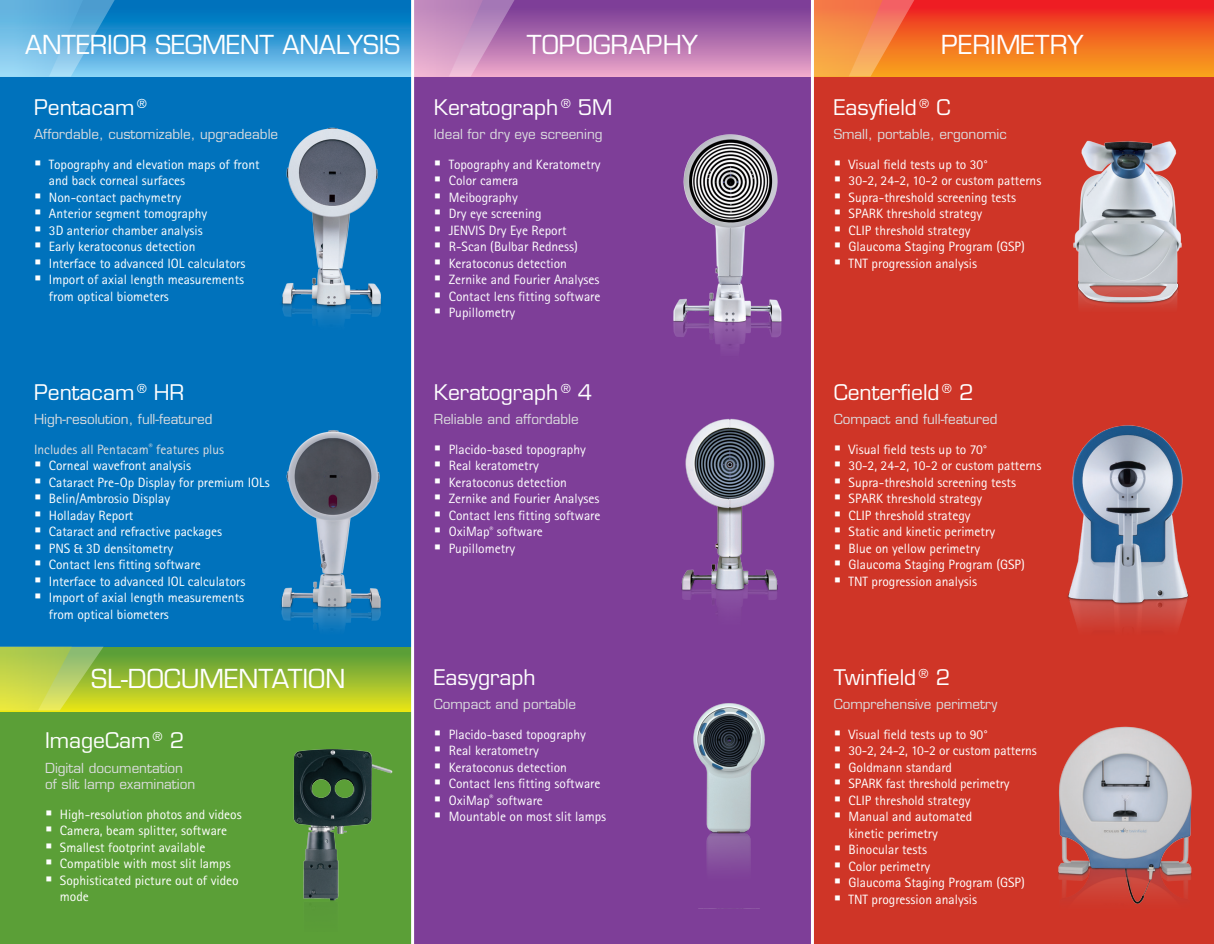
<style>
.page{position:relative;width:1214px;height:944px;background:#fff}
.page>*{position:absolute;margin:0;border:0;box-sizing:border-box;transform-origin:0 0}
.t1{font:25.5px "Eurostile";color:#fff}
.t2{font:21px "Eurostile";color:#fff}
.t3{font:13.5px/16.5px "Rotis Sans Serif";color:#fff}
.t4{font:13.5px/16.2px "Eurostile";color:#dcdddf}
.s1{color:#dcdddf}
</style>
<div class="page">
<div style="left:812px;top:77px;width:402px;height:867px;background:#cf3527"></div>
<div style="left:412px;top:77px;width:400px;height:867px;background:#7e3e98"></div>
<div style="left:0;top:77px;width:412px;height:867px;background:#0072bc"></div>
<svg style="left:115px;top:0;width:296px;height:77px;background:#359ad4"></svg>
<svg style="left:0;top:0;width:115px;height:77px;background:#6ab7e2"></svg>
<div style="left:412px;top:0;width:400px;height:77px;background:linear-gradient(to bottom,#713392,#eda7c9)"></div>
<svg style="left:414px;top:0;width:100px;height:77px;background:#c991c1"></svg>
<div style="left:812px;top:0;width:402px;height:77px;background:linear-gradient(to bottom,#ed1924,#f8ac1d)"></div>
<svg style="left:814px;top:0;width:100px;height:77px;background:#f58a45"></svg>
<hr style="left:811px;top:0;width:3px;height:944px;background:#fff">
<img style="left:681px;top:418px;width:97px;height:191px">
<div style="left:0;top:710px;width:412px;height:234px;background:#5b9f37"></div>
<div style="left:0;top:647px;width:412px;height:64px;background:linear-gradient(to bottom,#4c973e,#e5e21c)"></div>
<svg style="left:0;top:646px;width:104px;height:64px;background:#b8ce4d"></svg>
<hr style="left:411px;top:0;width:3px;height:944px;background:#fff">
<img style="left:281px;top:111px;width:131px;height:232px">
<img style="left:693px;top:703px;width:72px;height:166px">
<img style="left:673px;top:134px;width:109px;height:216px">
<img style="left:281px;top:430px;width:100px;height:199px">
<img style="left:1058px;top:726px;width:134px;height:178px">
<img style="left:258px;top:710px;width:154px;height:221px">
<img style="left:1073px;top:140px;width:109px;height:167px">
<img style="left:1067px;top:425px;width:122px;height:202px">
<h1 class="t1" style="left:25px;top:30px;width:376px">ANTERIOR SEGMENT ANALYSIS</h1>
<h1 class="t1" style="left:527px;top:30px;width:173px">TOPOGRAPHY</h1>
<h1 class="t1" style="left:941px;top:30px;width:144px">PERIMETRY</h1>
<h2 class="t2" style="left:34px;top:94px;width:114px">Pentacam <sup>®</sup></h2>
<p class="t4" style="left:34px;top:126px;width:246px">Affordable, customizable, upgradeable</p>
<p class="t3" style="left:49px;top:156px;width:212px">Topography and elevation maps of front and back corneal surfaces<br>Non-contact pachymetry<br>Anterior segment tomography<br>3D anterior chamber analysis<br>Early keratoconus detection<br>Interface to advanced IOL calculators<br>Import of axial length measurements from optical biometers</p>
<h2 class="t2" style="left:34px;top:379px;width:152px">Pentacam <sup>®</sup> HR</h2>
<p class="t4" style="left:34px;top:411px;width:180px">High-resolution, full-featured</p>
<p class="t3" style="left:49px;top:440px;width:222px;text-indent:-15px"><span class="s1">Includes all Pentacam</span><sup>®</sup> <span class="s1">features plus<br></span>Corneal wavefront analysis<br>Cataract Pre-Op Display for premium IOLs<br>Belin/Ambrosio Display<br>Holladay Report<br>Cataract and refractive packages<br>PNS &amp; 3D densitometry<br>Contact lens fitting software<br>Interface to advanced IOL calculators<br>Import of axial length measurements from optical biometers</p>
<h1 class="t1" style="left:91px;top:663px;width:256px">SL-DOCUMENTATION</h1>
<h2 class="t2" style="left:45px;top:728px;width:141px">ImageCam <sup>®</sup> 2</h2>
<p class="t4" style="left:45px;top:760px;width:152px">Digital documentation of slit lamp examination</p>
<p class="t3" style="left:60px;top:805px;width:183px">High-resolution photos and videos<br>Camera, beam splitter, software<br>Smallest footprint available<br>Compatible with most slit lamps<br>Sophisticated picture out of video mode</p>
<h2 class="t2" style="left:434px;top:94px;width:180px">Keratograph <sup>®</sup> 5M</h2>
<p class="t4" style="left:434px;top:126px;width:170px">Ideal for dry eye screening</p>
<p class="t3" style="left:449px;top:156px;width:153px">Topography and Keratometry<br>Color camera<br>Meibography<br>Dry eye screening<br>JENVIS Dry Eye Report<br>R-Scan (Bulbar Redness)<br>Keratoconus detection<br>Zernike and Fourier Analyses<br>Contact lens fitting software<br>Pupillometry</p>
<h2 class="t2" style="left:434px;top:379px;width:160px">Keratograph <sup>®</sup> 4</h2>
<p class="t4" style="left:434px;top:411px;width:146px">Reliable and affordable</p>
<p class="t3" style="left:449px;top:440px;width:153px">Placido-based topography<br>Real keratometry<br>Keratoconus detection<br>Zernike and Fourier Analyses<br>Contact lens fitting software<br>OxiMap<sup>®</sup> software<br>Pupillometry</p>
<h2 class="t2" style="left:434px;top:664px;width:103px">Easygraph</h2>
<p class="t4" style="left:434px;top:696px;width:144px">Compact and portable</p>
<p class="t3" style="left:449px;top:725px;width:159px">Placido-based topography<br>Real keratometry<br>Keratoconus detection<br>Contact lens fitting software<br>OxiMap<sup>®</sup> software<br>Mountable on most slit lamps</p>
<h2 class="t2" style="left:833px;top:94px;width:118px">Easyfield <sup>®</sup> C</h2>
<p class="t4" style="left:833px;top:126px;width:175px">Small, portable, ergonomic</p>
<p class="t3" style="left:848px;top:156px;width:194px">Visual field tests up to 30°<br>30-2, 24-2, 10-2 or custom patterns<br>Supra-threshold screening tests<br>SPARK threshold strategy<br>CLIP threshold strategy<br>Glaucoma Staging Program (GSP)<br>TNT progression analysis</p>
<h2 class="t2" style="left:833px;top:379px;width:141px">Centerfield <sup>®</sup> 2</h2>
<p class="t4" style="left:833px;top:411px;width:165px">Compact and full-featured</p>
<p class="t3" style="left:848px;top:440px;width:194px">Visual field tests up to 70°<br>30-2, 24-2, 10-2 or custom patterns<br>Supra-threshold screening tests<br>SPARK threshold strategy<br>CLIP threshold strategy<br>Static and kinetic perimetry<br>Blue on yellow perimetry<br>Glaucoma Staging Program (GSP)<br>TNT progression analysis</p>
<h2 class="t2" style="left:833px;top:664px;width:118px">Twinfield <sup>®</sup> 2</h2>
<p class="t4" style="left:833px;top:696px;width:165px">Comprehensive perimetry</p>
<p class="t3" style="left:848px;top:725px;width:190px">Visual field tests up to 90°<br>30-2, 24-2, 10-2 or custom patterns<br>Goldmann standard<br>SPARK fast threshold perimetry<br>CLIP threshold strategy<br>Manual and automated<br>kinetic perimetry<br>Binocular tests<br>Color perimetry<br>Glaucoma Staging Program (GSP)<br>TNT progression analysis</p>
</div>
